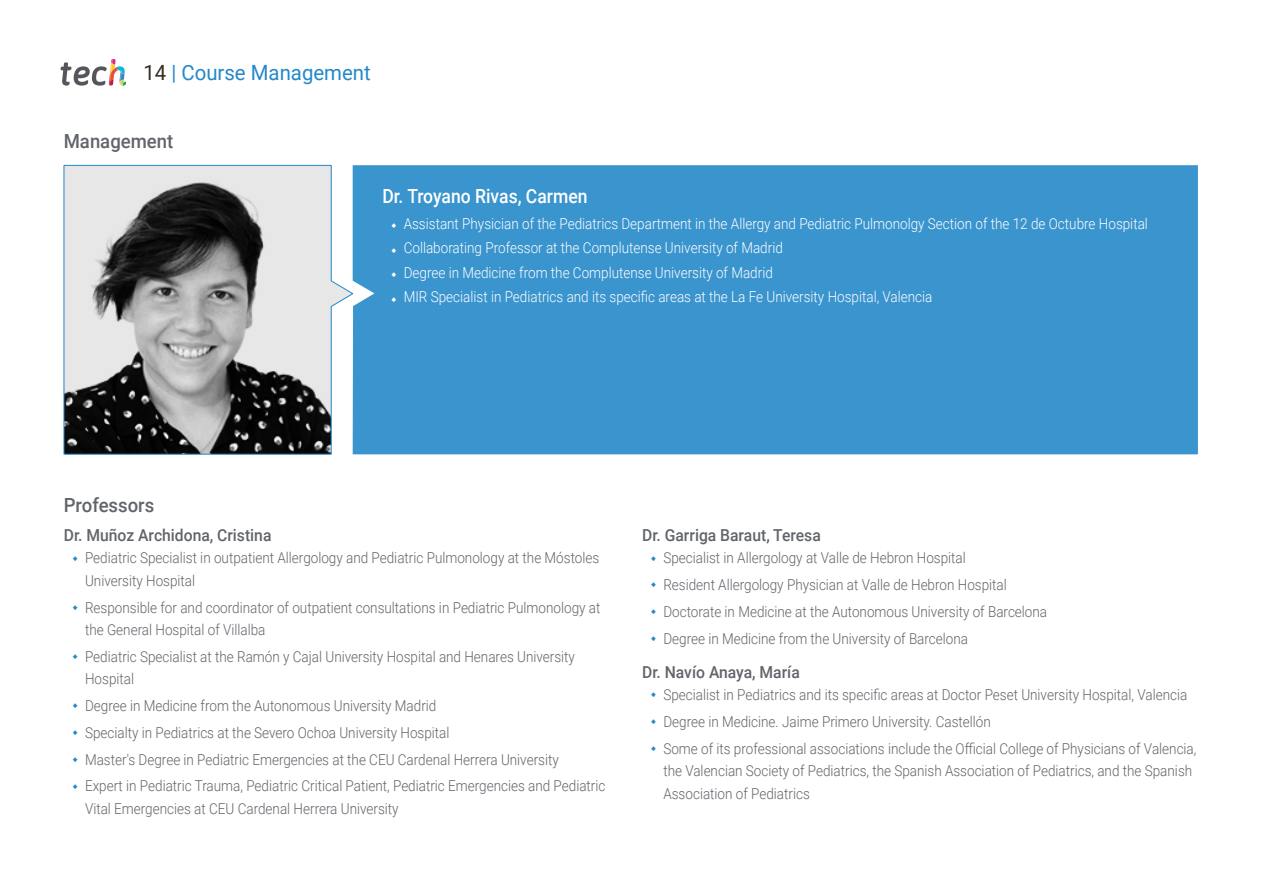
<style>
.page{position:relative;width:1263px;height:893px;background:#fff}
.page>*{position:absolute;margin:0;border:0;box-sizing:border-box;transform-origin:0 0}
.t1{font:21px "Roboto";color:#2488c9}
.t2{font:500 19.5px "Roboto";color:#fff;scale:.9 1}
.t3{font:500 19.5px "Roboto";color:#61646a;scale:.95 1}
.t4{font:500 16.5px "Roboto";color:#61646a;scale:.95 1}
.t5{font:300 15px/26.7px "Roboto";color:#61646a;scale:.9 1}
.t6{font:300 15px/24.6px "Roboto";color:#fff;scale:.9 1}
.s1{color:#312e20}
</style>
<div class="page">
<svg style="left:61px;top:59px;width:65px;height:27px"></svg>
<div style="left:353px;top:165px;width:845px;height:289px;background:#3a94ce"></div>
<svg style="left:64px;top:165px;width:289px;height:290px;background:#98999a"></svg>
<svg style="left:392px;top:223px;width:4px;height:5px"></svg>
<svg style="left:392px;top:248px;width:4px;height:5px"></svg>
<svg style="left:392px;top:272px;width:4px;height:5px"></svg>
<svg style="left:392px;top:297px;width:4px;height:5px"></svg>
<h1 class="t1" style="left:144px;top:57px;width:229px"><span class="s1">14</span> | Course Management</h1>
<h2 class="t3" style="left:64px;top:127px;width:117px">Management</h2>
<h2 class="t2" style="left:382px;top:183px;width:229px">Dr. Troyano Rivas, Carmen</h2>
<p class="t6" style="left:404px;top:210px;width:828px">Assistant Physician of the Pediatrics Department in the Allergy and Pediatric Pulmonolgy Section of the 12 de Octubre Hospital Collaborating Professor at the Complutense University of Madrid<br>Degree in Medicine from the Complutense University of Madrid<br>MIR Specialist in Pediatrics and its specific areas at the La Fe University Hospital, Valencia</p>
<h2 class="t3" style="left:64px;top:491px;width:97px">Professors</h2>
<p class="t4" style="left:64px;top:523px;width:220px">Dr. Muñoz Archidona, Cristina</p>
<p class="t5" style="left:85px;top:546px;width:573px;line-height:22.5px">Pediatric Specialist in outpatient Allergology and Pediatric Pulmonology at the Móstoles<br>University Hospital</p>
<p class="t5" style="left:85px;top:595px;width:574px;line-height:22.5px">Responsible for and coordinator of outpatient consultations in Pediatric Pulmonology at the General Hospital of Villalba</p>
<p class="t5" style="left:85px;top:645px;width:546px;line-height:22.5px">Pediatric Specialist at the Ramón y Cajal University Hospital and Henares University<br>Hospital</p>
<p class="t5" style="left:85px;top:692px;width:580px">Degree in Medicine from the Autonomous University Madrid<br>Specialty in Pediatrics at the Severo Ochoa University Hospital<br>Master's Degree in Pediatric Emergencies at the CEU Cardenal Herrera University<br>Expert in Pediatric Trauma, Pediatric Critical Patient, Pediatric Emergencies and Pediatric</p>
<p class="t5" style="left:85px;top:795px;width:350px">Vital Emergencies at CEU Cardenal Herrera University</p>
<p class="t4" style="left:642px;top:523px;width:190px">Dr. Garriga Baraut, Teresa</p>
<p class="t5" style="left:663px;top:544px;width:428px">Specialist in Allergology at Valle de Hebron Hospital<br>Resident Allergology Physician at Valle de Hebron Hospital Doctorate in Medicine at the Autonomous University of Barcelona Degree in Medicine from the University of Barcelona</p>
<p class="t4" style="left:642px;top:660px;width:168px">Dr. Navío Anaya, María</p>
<p class="t5" style="left:663px;top:681px;width:594px">Specialist in Pediatrics and its specific areas at Doctor Peset University Hospital, Valencia<br>Degree in Medicine. Jaime Primero University. Castellón<br>Some of its professional associations include the Official College of Physicians of Valencia,</p>
<p class="t5" style="left:663px;top:759px;width:589px;line-height:22.5px">the Valencian Society of Pediatrics, the Spanish Association of Pediatrics, and the Spanish<br>Association of Pediatrics</p>
</div>
